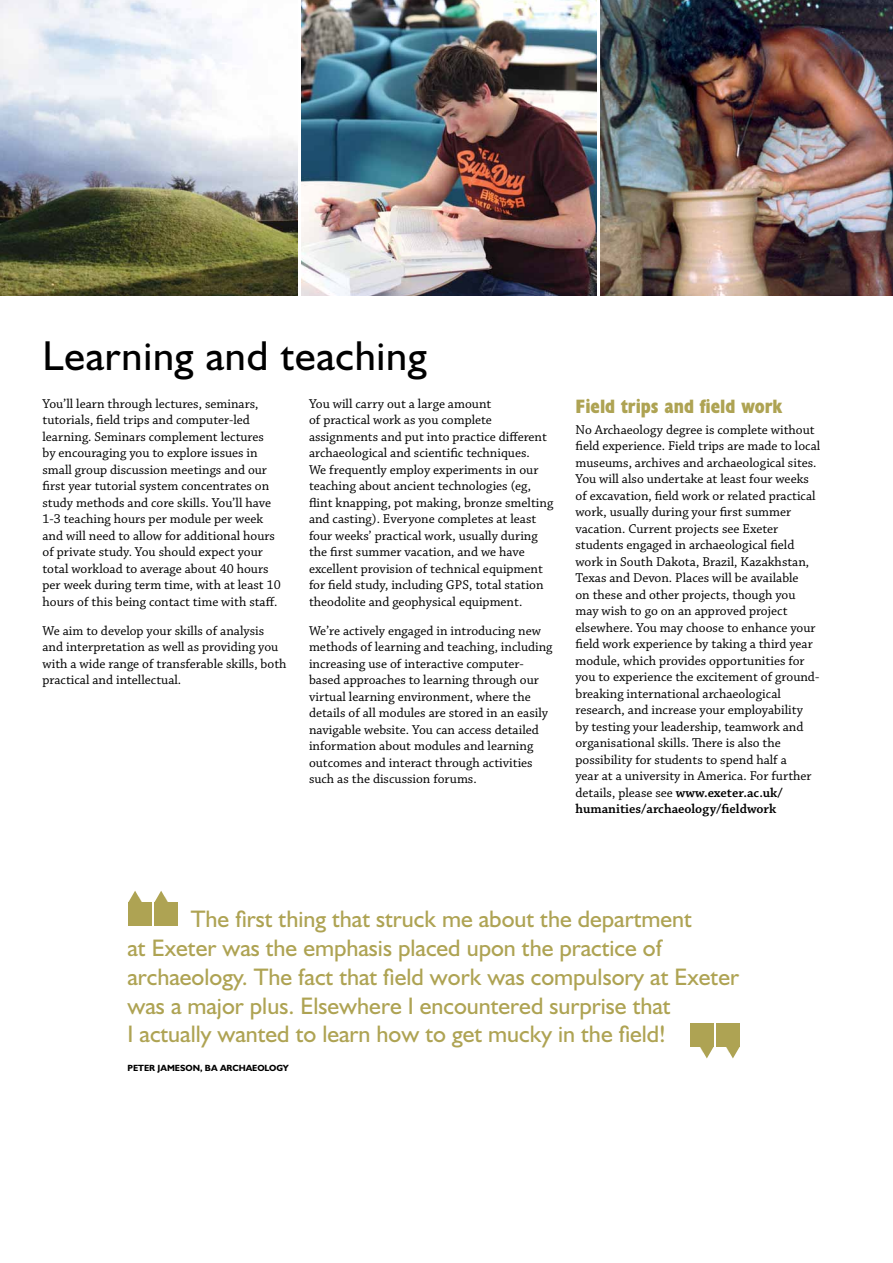
<style>
.page{position:relative;width:893px;height:1263px;background:#fff}
.page>*{position:absolute;margin:0;border:0;box-sizing:border-box;transform-origin:0 0}
.t1{font:42px "Humanist 521 BT";letter-spacing:.02em;color:#000}
.t2{font:24px/28.8px "Humanist 521 BT";color:#aea353}
.t3{font:700 condensed 19.5px "Humanist 521 BT Xtra";color:#aea353}
.t4{font:13.5px/16.5px "Chaparral Pro";color:#000}
.t5{font:700 9px "Humanist 521 BT";color:#000}
.s1{font-weight:600}
</style>
<div class="page">
<img style="left:0;top:0;width:297px;height:295px">
<img style="left:301px;top:0;width:296px;height:295px">
<img style="left:601px;top:0;width:292px;height:295px">
<div style="left:716px;top:1023px;width:24px;height:24px;background:#aea353"></div>
<svg style="left:726px;top:1047px;width:14px;height:11px"></svg>
<div style="left:690px;top:1023px;width:24px;height:24px;background:#aea353"></div>
<svg style="left:700px;top:1047px;width:14px;height:11px"></svg>
<div style="left:128px;top:902px;width:24px;height:24px;background:#aea353"></div>
<svg style="left:128px;top:891px;width:14px;height:11px"></svg>
<div style="left:154px;top:902px;width:24px;height:24px;background:#aea353"></div>
<svg style="left:154px;top:891px;width:14px;height:11px"></svg>
<h1 class="t1" style="left:43px;top:330px;width:386px">Learning and teaching</h1>
<p class="t4" style="left:43px;top:396px;width:240px">You’ll learn through lectures, seminars, tutorials, field trips and computer-led learning. Seminars complement lectures<br>by encouraging you to explore issues in small group discussion meetings and our first year tutorial system concentrates on study methods and core skills. You’ll have 1-3 teaching hours per module per week and will need to allow for additional hours of private study. You should expect your total workload to average about 40 hours per week during term time, with at least 10 hours of this being contact time with staff.</p>
<p class="t4" style="left:43px;top:623px;width:246px">We aim to develop your skills of analysis and interpretation as well as providing you with a wide range of transferable skills, both practical and intellectual.</p>
<p class="t4" style="left:309px;top:396px;width:246px">You will carry out a large amount<br>of practical work as you complete assignments and put into practice different archaeological and scientific techniques.<br>We frequently employ experiments in our teaching about ancient technologies (eg, flint knapping, pot making, bronze smelting and casting). Everyone completes at least four weeks’ practical work, usually during the first summer vacation, and we have excellent provision of technical equipment for field study, including GPS, total station theodolite and geophysical equipment.</p>
<p class="t4" style="left:309px;top:623px;width:245px">We’re actively engaged in introducing new methods of learning and teaching, including increasing use of interactive computer&shy;based approaches to learning through our virtual learning environment, where the details of all modules are stored in an easily navigable website. You can access detailed information about modules and learning outcomes and interact through activities such as the discussion forums.</p>
<h3 class="t3" style="left:575px;top:394px;width:208px">Field trips and field work</h3>
<p class="t4" style="left:575px;top:422px;width:246px">No Archaeology degree is complete without field experience. Field trips are made to local museums, archives and archaeological sites.<br>You will also undertake at least four weeks of excavation, field work or related practical work, usually during your first summer vacation. Current projects see Exeter students engaged in archaeological field work in South Dakota, Brazil, Kazakhstan, Texas and Devon. Places will be available<br>on these and other projects, though you may wish to go on an approved project elsewhere. You may choose to enhance your field work experience by taking a third year module, which provides opportunities for you to experience the excitement of ground&shy;breaking international archaeological research, and increase your employability<br>by testing your leadership, teamwork and organisational skills. There is also the possibility for students to spend half a<br>year at a university in America. For further details, please see <span class="s1">www.exeter.ac.uk/ humanities/archaeology/fieldwork</span></p>
<p class="t2" style="left:128px;top:904px;width:613px;text-indent:63px">The first thing that struck me about the department<br>at Exeter was the emphasis placed upon the practice of archaeology. The fact that field work was compulsory at Exeter was a major plus. Elsewhere I encountered surprise that<br>I actually wanted to learn how to get mucky in the field!</p>
<p class="t5" style="left:128px;top:1063px;width:12px">PETER</p>
<p class="t5" style="left:158px;top:1063px;width:24px">JAMESO</p>
<p class="t5" style="left:193px;top:1063px;width:61px">N, BA ARC HAEOLO</p>
<p class="t5" style="left:276px;top:1063px;width:12px">GY</p>
</div>
